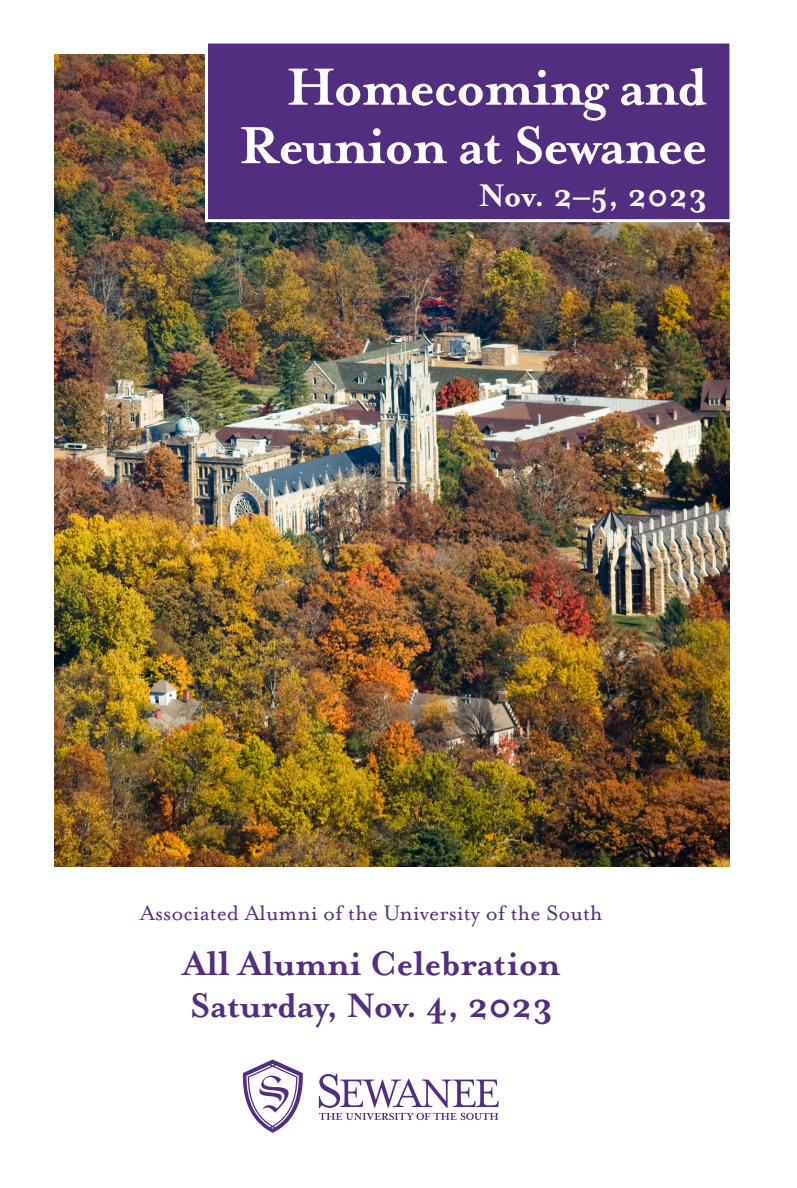
<style>
.page{position:relative;width:797px;height:1188px;background:#fff}
.page>*{position:absolute;margin:0;border:0;box-sizing:border-box;transform-origin:0 0}
.Tabbed_list_head{font:700 60px "Mrs Eaves OT";letter-spacing:-.03em;color:#fff}
.t1{font:700 39px/42px "Mrs Eaves OT";letter-spacing:-.01em;color:#522e81}
.Sidebar_hd_rust{font:700 36px "Mrs Eaves OT";color:#fff}
.t2{font:24px "Mrs Eaves OT";color:#522e81}
</style>
<div class="page">
<img style="left:54px;top:54px;width:675px;height:812px">
<div style="left:205px;top:40px;width:527px;height:182px;background:#522e81;border:3px solid #fff"></div>
<svg style="left:319px;top:1074px;width:179px;height:46px"></svg>
<svg style="left:242px;top:1059px;width:61px;height:74px"></svg>
<p class="Tabbed_list_head" style="left:286px;top:54px;width:422px">Homecoming and</p>
<p class="Tabbed_list_head" style="left:239px;top:113px;width:470px">Reunion at Sewanee</p>
<p class="Sidebar_hd_rust" style="left:478px;top:176px;width:230px">Nov. 2–5, 2023</p>
<p class="t2" style="left:140px;top:900px;width:464px">Associated Alumni of the University of the South</p>
<p class="t1" style="left:183px;top:943px;width:379px">All Alumni Celebration<br>Saturday, Nov. 4, 2023</p>
</div>
